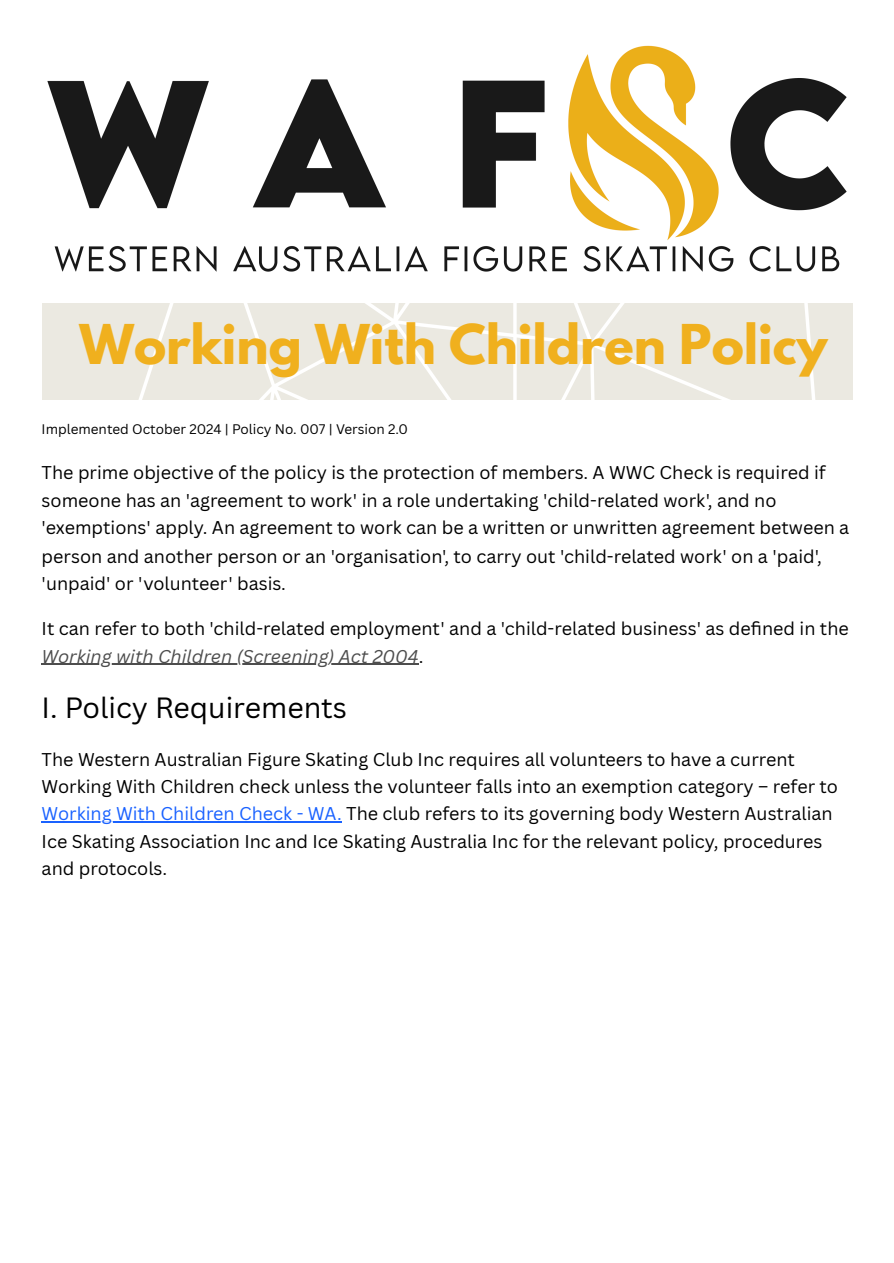
<style>
.page{position:relative;width:894px;height:1263px;background:#fff}
.page>*{position:absolute;margin:0;border:0;box-sizing:border-box;transform-origin:0 0}
.t1{font:700 48.6px "League Spartan";color:#f0b01e}
.t2{font:28.5px "Canva Sans";color:#000}
.t3{font:18px/27.6px "Canva Sans";color:#000}
.t4{font:13.5px "Canva Sans";color:#000}
.s1{font-style:italic;color:#4d4d4d}
.s2{color:#1a62ff}
</style>
<div class="page">
<hr style="left:42px;top:664px;width:377px;height:1px;background:#4d4d4d">
<hr style="left:42px;top:821px;width:299px;height:1px;background:#1a62ff">
<img style="left:47px;top:45px;width:800px;height:227px">
<div style="left:42px;top:303px;width:810px;height:96px;background:#ebe9e1"></div>
<svg style="left:139px;top:303px;width:676px;height:96px"></svg>
<p class="t1" style="left:80px;top:320px;width:749px">Working With Children Policy</p>
<p class="t4" style="left:42px;top:420px;width:368px">Implemented October 2024 | Policy No. 007 | Version 2.0</p>
<p class="t3" style="left:42px;top:458px;width:809px">The prime objective of the policy is the protection of members. A WWC Check is required if someone has an 'agreement to work' in a role undertaking 'child-related work', and no 'exemptions' apply. An agreement to work can be a written or unwritten agreement between a person and another person or an 'organisation', to carry out 'child-related work' on a 'paid', 'unpaid' or 'volunteer' basis.</p>
<p class="t3" style="left:42px;top:613px;width:808px;line-height:28.2px">It can refer to both 'child-related employment' and a 'child-related business' as defi ned in the<br><span class="s1">Working with Children (Screening) Act 2004</span>.</p>
<h1 class="t2" style="left:42px;top:687px;width:307px">I. Policy Requirements</h1>
<p class="t3" style="left:42px;top:745px;width:797px">The Western Australian Figure Skating Club Inc requires all volunteers to have a current Working With Children check unless the volunteer falls into an exemption category – refer to <span class="s2">Working With Children Check - WA.</span> The club refers to its governing body Western Australian Ice Skating Association Inc and Ice Skating Australia Inc for the relevant policy, procedures and protocols.</p>
</div>
